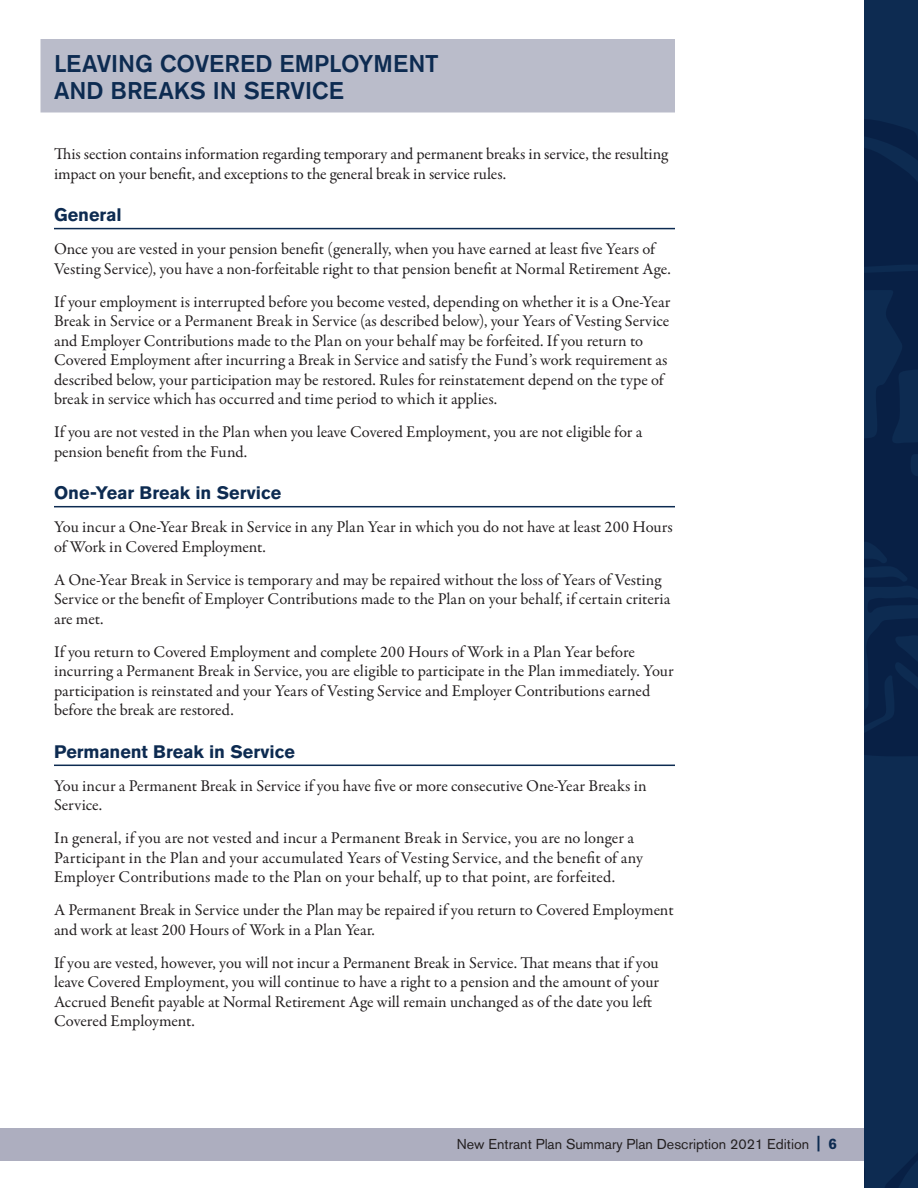
<style>
.page{position:relative;width:918px;height:1188px;background:#fff}
.page>*{position:absolute;margin:0;border:0;box-sizing:border-box;transform-origin:0 0}
.t1{font:500 24px/27px "Akzidenz Grotesk BE";color:#0d2b51}
.t2{font:700 18px "Akzidenz Grotesk BE";letter-spacing:-.005em;color:#0d2b51}
.t3{font:16.5px/19.5px "Garamond Premr Pro";letter-spacing:-.005em;color:#231f20}
.t4{font:14.25px "Akzidenz Grotesk BE";color:#231f20}
.s1{font-weight:700;font-size:16.95px;color:#0d2b51}
.s2{font-weight:700;font-size:15px;color:#0d2b51}
</style>
<div class="page">
<div style="left:0;top:1129px;width:864px;height:32px;background:#adaebf"></div>
<svg style="left:864px;top:0;width:54px;height:1188px;background:#0b264c"></svg>
<div style="left:40px;top:39px;width:635px;height:73px;background:#babcca"></div>
<hr style="left:54px;top:228px;width:621px;height:1px;background:#0d2b51">
<hr style="left:54px;top:506px;width:621px;height:1px;background:#0d2b51">
<hr style="left:54px;top:765px;width:621px;height:1px;background:#0d2b51">
<h1 class="t1" style="left:54px;top:50px;width:386px">LEAVING COVERED EMPLOYMENT<br>AND BREAKS IN SERVICE</h1>
<p class="t3" style="left:54px;top:144px;width:616px">This section contains information regarding temporary and permanent breaks in service, the resulting impact on your benefit, and exceptions to the general break in service rules.</p>
<p class="t2" style="left:54px;top:204px;width:69px">General</p>
<p class="t3" style="left:54px;top:240px;width:618px">Once you are vested in your pension benefit (generally, when you have earned at least five Years of<br>Vesting Service), you have a non-forfeitable right to that pension benefit at Normal Retirement Age.</p>
<p class="t3" style="left:54px;top:292px;width:618px">If your employment is interrupted before you become vested, depending on whether it is a One-Year Break in Service or a Permanent Break in Service (as described below), your Years of Vesting Service and Employer Contributions made to the Plan on your behalf may be forfeited. If you return to Covered Employment after incurring a Break in Service and satisfy the Fund’s work requirement as described below, your participation may be restored. Rules for reinstatement depend on the type of break in service which has occurred and time period to which it applies.</p>
<p class="t3" style="left:54px;top:423px;width:590px">If you are not vested in the Plan when you leave Covered Employment, you are not eligible for a pension benefit from the Fund.</p>
<p class="t2" style="left:54px;top:483px;width:229px">One-Year Break in Service</p>
<p class="t3" style="left:54px;top:518px;width:620px">You incur a One-Year Break in Service in any Plan Year in which you do not have at least 200 Hours of Work in Covered Employment.</p>
<p class="t3" style="left:54px;top:570px;width:618px">A One-Year Break in Service is temporary and may be repaired without the loss of Years of Vesting<br>Service or the benefit of Employer Contributions made to the Plan on your behalf, if certain criteria are met.</p>
<p class="t3" style="left:54px;top:642px;width:621px">If you return to Covered Employment and complete 200 Hours of Work in a Plan Year before incurring a Permanent Break in Service, you are eligible to participate in the Plan immediately. Your participation is reinstated and your Years of Vesting Service and Employer Contributions earned before the break are restored.</p>
<p class="t2" style="left:54px;top:741px;width:242px">Permanent Break in Service</p>
<p class="t3" style="left:54px;top:776px;width:594px">You incur a Permanent Break in Service if you have five or more consecutive One-Year Breaks in<br>Service.</p>
<p class="t3" style="left:54px;top:829px;width:591px">In general, if you are not vested and incur a Permanent Break in Service, you are no longer a<br>Participant in the Plan and your accumulated Years of Vesting Service, and the benefit of any<br>Employer Contributions made to the Plan on your behalf, up to that point, are forfeited.</p>
<p class="t3" style="left:54px;top:901px;width:621px">A Permanent Break in Service under the Plan may be repaired if you return to Covered Employment and work at least 200 Hours of Work in a Plan Year.</p>
<p class="t3" style="left:54px;top:953px;width:607px">If you are vested, however, you will not incur a Permanent Break in Service. That means that if you leave Covered Employment, you will continue to have a right to a pension and the amount of your Accrued Benefit payable at Normal Retirement Age will remain unchanged as of the date you left Covered Employment.</p>
<p class="t4" style="left:457px;top:1135px;width:382px">New Entrant Plan Summary Plan Description 2021 Edition <span class="s1">|</span> <span class="s2">6</span></p>
</div>
